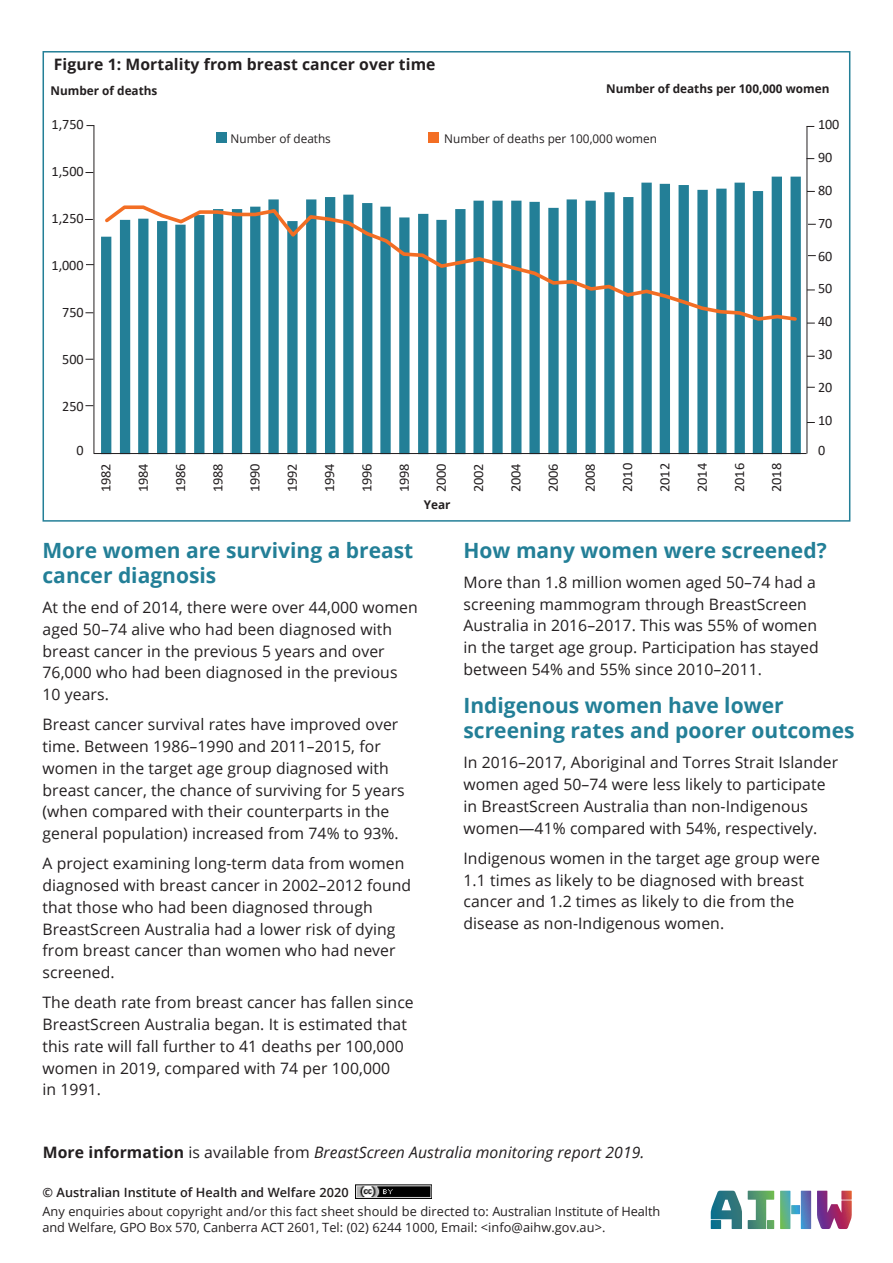
<style>
.page{position:relative;width:893px;height:1263px;background:#fff}
.page>*{position:absolute;margin:0;border:0;box-sizing:border-box;transform-origin:0 0}
.Head_2{font:700 21px/25.2px "Open Sans";color:#237f97}
.Body_text{font:15.75px/21.8px "Open Sans";letter-spacing:.005em;color:#231f20}
.Body_text-2{font:italic 15.75px "Open Sans";letter-spacing:.005em;color:#231f20}
.Body_text-3{font:700 15.75px "Open Sans";letter-spacing:.005em;color:#231f20}
.t1{font:14.4px "Calibri";letter-spacing:-.005em;color:#231f20}
.t2{font:14.1px "Calibri";letter-spacing:-.005em;color:#231f20}
.Body_text-4{font:12.75px/16.5px "Open Sans";letter-spacing:.005em;color:#231f20}
.Head_3{font:600 12.75px "Open Sans";letter-spacing:.005em;color:#231f20}
.t3{font:700 12px "Open Sans";color:#231f20}
.t4{font:12px "Open Sans";color:#231f20}
.s1{font-weight:700;font-style:normal}
.s2{font-style:normal}
</style>
<div class="page">
<img style="left:355px;top:1184px;width:76px;height:14px">
<svg style="left:711px;top:1191px;width:31px;height:38px"></svg>
<svg style="left:748px;top:1191px;width:26px;height:38px"></svg>
<svg style="left:780px;top:1191px;width:31px;height:38px"></svg>
<svg style="left:817px;top:1191px;width:35px;height:38px"></svg>
<svg style="left:101px;top:177px;width:700px;height:276px"></svg>
<hr style="left:94px;top:453px;width:712px;height:1px;background:#231f20">
<svg style="left:102px;top:204px;width:697px;height:119px"></svg>
<div style="left:216px;top:132px;width:11px;height:11px;background:#237f97"></div>
<div style="left:428px;top:132px;width:11px;height:11px;background:#f36e24"></div>
<hr style="left:94px;top:126px;width:1px;height:328px;background:#231f20">
<hr style="left:807px;top:126px;width:1px;height:327px;background:#231f20">
<div style="left:43px;top:51px;width:807px;height:471px;border:2px solid #237f97"></div>
<p class="Body_text-3" style="left:54px;top:53px;width:383px">Figure 1: Mortality from breast cancer over time</p>
<p class="t3" style="left:51px;top:82px;width:108px">Number of deaths</p>
<p class="t3" style="left:606px;top:81px;width:225px">Number of deaths per 100,000 women</p>
<p class="t1" style="left:52px;top:114px;width:33px">1,750</p>
<p class="t1" style="left:52px;top:161px;width:33px">1,500</p>
<p class="t1" style="left:52px;top:208px;width:33px">1,250</p>
<p class="t1" style="left:52px;top:255px;width:33px">1,000</p>
<p class="t1" style="left:62px;top:302px;width:23px">750</p>
<p class="t1" style="left:62px;top:349px;width:23px">500</p>
<p class="t1" style="left:62px;top:396px;width:23px">250</p>
<p class="t1" style="left:77px;top:440px;width:9px">0</p>
<p class="t4" style="left:231px;top:130px;width:102px">Number of deaths</p>
<p class="t4" style="left:444px;top:130px;width:214px">Number of deaths per 100,000 women</p>
<p class="t2" style="left:96px;top:492px;width:30px;rotate:-90deg">1982</p>
<p class="t2" style="left:133px;top:492px;width:30px;rotate:-90deg">1984</p>
<p class="t2" style="left:171px;top:492px;width:30px;rotate:-90deg">1986</p>
<p class="t2" style="left:208px;top:492px;width:30px;rotate:-90deg">1988</p>
<p class="t2" style="left:245px;top:492px;width:30px;rotate:-90deg">1990</p>
<p class="t2" style="left:282px;top:492px;width:30px;rotate:-90deg">1992</p>
<p class="t2" style="left:320px;top:492px;width:30px;rotate:-90deg">1994</p>
<p class="t2" style="left:357px;top:492px;width:30px;rotate:-90deg">1996</p>
<p class="t2" style="left:394px;top:492px;width:30px;rotate:-90deg">1998</p>
<p class="t2" style="left:431px;top:492px;width:30px;rotate:-90deg">2000</p>
<p class="t2" style="left:469px;top:492px;width:30px;rotate:-90deg">2002</p>
<p class="t2" style="left:506px;top:492px;width:30px;rotate:-90deg">2004</p>
<p class="t2" style="left:543px;top:492px;width:30px;rotate:-90deg">2006</p>
<p class="t2" style="left:580px;top:492px;width:30px;rotate:-90deg">2008</p>
<p class="t2" style="left:618px;top:492px;width:30px;rotate:-90deg">2010</p>
<p class="t2" style="left:655px;top:492px;width:30px;rotate:-90deg">2012</p>
<p class="t2" style="left:692px;top:492px;width:30px;rotate:-90deg">2014</p>
<p class="t2" style="left:729px;top:492px;width:30px;rotate:-90deg">2016</p>
<p class="t2" style="left:767px;top:492px;width:30px;rotate:-90deg">2018</p>
<p class="t3" style="left:424px;top:496px;width:28px">Year</p>
<p class="t1" style="left:818px;top:114px;width:23px">100</p>
<p class="t1" style="left:818px;top:147px;width:16px">90</p>
<p class="t1" style="left:818px;top:180px;width:16px">80</p>
<p class="t1" style="left:818px;top:213px;width:16px">70</p>
<p class="t1" style="left:818px;top:246px;width:16px">60</p>
<p class="t1" style="left:818px;top:279px;width:16px">50</p>
<p class="t1" style="left:818px;top:311px;width:16px">40</p>
<p class="t1" style="left:818px;top:344px;width:16px">30</p>
<p class="t1" style="left:818px;top:377px;width:16px">20</p>
<p class="t1" style="left:818px;top:410px;width:16px">10</p>
<p class="t1" style="left:818px;top:440px;width:9px">0</p>
<p class="Head_2" style="left:43px;top:537px;width:372px">More women are surviving a breast cancer diagnosis</p>
<p class="Body_text" style="left:43px;top:596px;width:377px">At the end of 2014, there were over 44,000 women aged 50–74 alive who had been diagnosed with breast cancer in the previous 5 years and over 76,000 who had been diagnosed in the previous 10 years.</p>
<p class="Body_text" style="left:43px;top:713px;width:364px">Breast cancer survival rates have improved over time. Between 1986–1990 and 2011–2015, for women in the target age group diagnosed with breast cancer, the chance of surviving for 5 years (when compared with their counterparts in the general population) increased from 74% to 93%.</p>
<p class="Body_text" style="left:43px;top:852px;width:370px">A project examining long-term data from women diagnosed with breast cancer in 2002–2012 found that those who had been diagnosed through BreastScreen Australia had a lower risk of dying from breast cancer than women who had never screened.</p>
<p class="Body_text" style="left:43px;top:991px;width:373px">The death rate from breast cancer has fallen since BreastScreen Australia began. It is estimated that this rate will fall further to 41 deaths per 100,000 women in 2019, compared with 74 per 100,000<br>in 1991.</p>
<p class="Head_2" style="left:463px;top:537px;width:365px">How many women were screened?</p>
<p class="Body_text" style="left:463px;top:571px;width:357px">More than 1.8 million women aged 50–74 had a screening mammogram through BreastScreen Australia in 2016–2017. This was 55% of women in the target age group. Participation has stayed between 54% and 55% since 2010–2011.</p>
<p class="Head_2" style="left:463px;top:692px;width:393px">Indigenous women have lower screening rates and poorer outcomes</p>
<p class="Body_text" style="left:463px;top:751px;width:376px">In 2016–2017, Aboriginal and Torres Strait Islander women aged 50–74 were less likely to participate in BreastScreen Australia than non-Indigenous women—41% compared with 54%, respectively.</p>
<p class="Body_text" style="left:463px;top:847px;width:358px">Indigenous women in the target age group were 1.1 times as likely to be diagnosed with breast cancer and 1.2 times as likely to die from the disease as non-Indigenous women.</p>
<p class="Body_text-2" style="left:43px;top:1142px;width:603px"><span class="s1">More information</span> <span class="s2">is available from</span> BreastScreen Australia monitoring report 2019.</p>
<p class="Head_3" style="left:43px;top:1183px;width:308px">© Australian Institute of Health and Welfare 2020</p>
<p class="Body_text-4" style="left:43px;top:1202px;width:619px">Any enquiries about copyright and/or this fact sheet should be directed to: Australian Institute of Health and Welfare, GPO Box 570, Canberra ACT 2601, Tel: (02) 6244 1000, Email: &lt;info@aihw.gov.au&gt;.</p>
</div>
